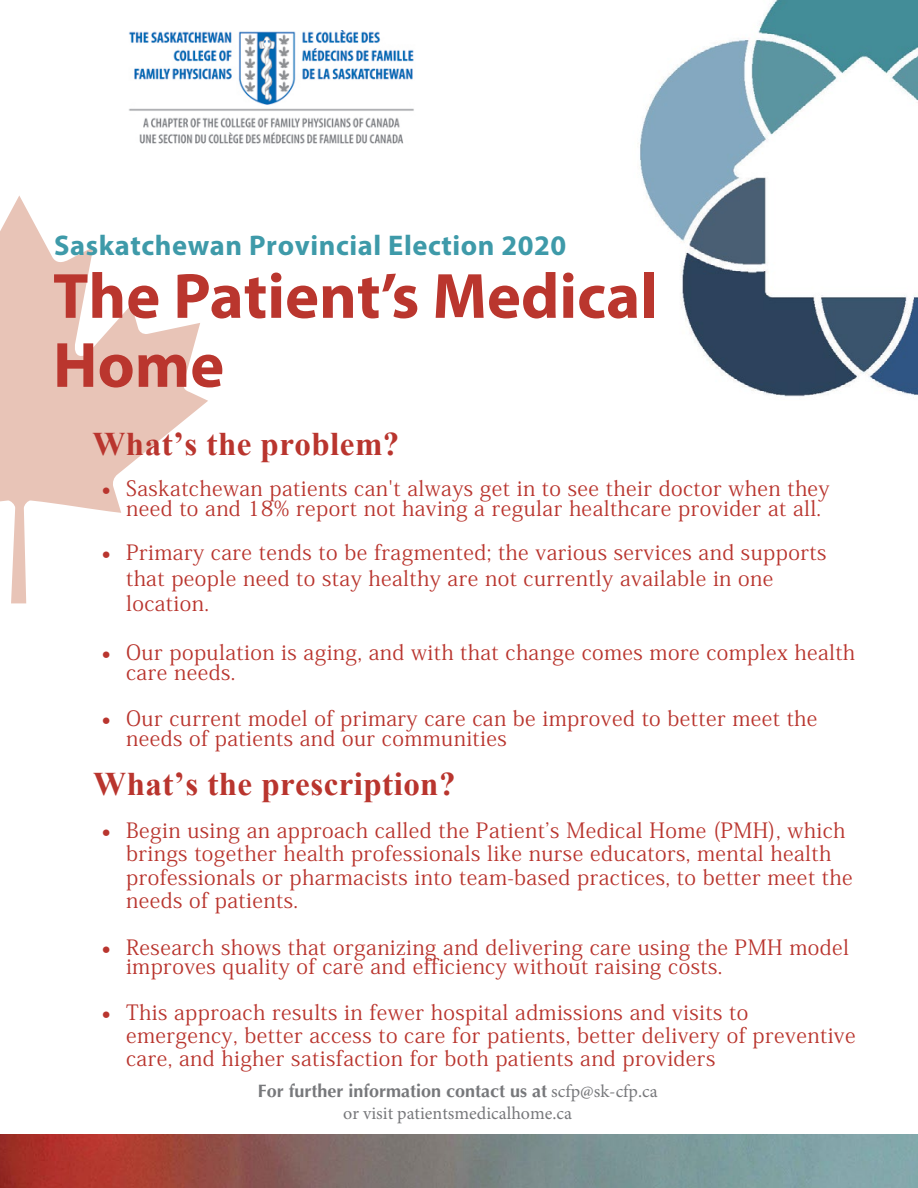
<style>
.page{position:relative;width:918px;height:1188px;background:#fff}
.page>*{position:absolute;margin:0;border:0;box-sizing:border-box;transform-origin:0 0}
.t1{font:700 64.5px/69px "Myriad Pro";color:#ba362e}
.t2{font:700 33px "Times New Roman";letter-spacing:.015em;color:#b9352e}
.t3{font:700 28.5px "Myriad Pro";letter-spacing:.02em;color:#3e9aa9}
.t4{font:21px/20px "Koz Min Pr 6 N";letter-spacing:.02em;color:#b9352e}
.t5{font:700 18px "Optima";color:#77787b}
.t6{font:18px "Minion Pro";color:#77787b}
.s1{font-family:"Minion Pro";font-weight:400}
</style>
<div class="page">
<img style="left:0;top:1134px;width:918px;height:54px">
<svg style="left:0;top:195px;width:208px;height:408px"></svg>
<img style="left:640px;top:0;width:278px;height:397px">
<img style="left:129px;top:31px;width:285px;height:113px">
<h3 class="t3" style="left:54px;top:226px;width:514px">Saskatchewan Provincial Election 2020</h3>
<h1 class="t1" style="left:53px;top:259px;width:606px">The Patient’s Medical<br>Home</h1>
<h2 class="t2" style="left:93px;top:420px;width:308px">What’s the problem?</h2>
<p class="t4" style="left:126px;top:479px;width:705px;text-indent:-24px">• Saskatchewan patients can't always get in to see their doctor when they need to and 18% report not having a regular healthcare provider at all.</p>
<p class="t4" style="left:126px;top:541px;width:702px;line-height:25.2px;text-indent:-24px">• Primary care tends to be fragmented; the various services and supports that people need to stay healthy are not currently available in one location.</p>
<p class="t4" style="left:126px;top:643px;width:731px;text-indent:-24px">• Our population is aging, and with that change comes more complex health care needs.</p>
<p class="t4" style="left:126px;top:709px;width:693px;text-indent:-24px">• Our current model of primary care can be improved to better meet the needs of patients and our communities</p>
<h2 class="t2" style="left:93px;top:760px;width:364px">Whatʼs the prescription?</h2>
<p class="t4" style="left:126px;top:819px;width:728px;line-height:23.4px;text-indent:-24px">• Begin using an approach called the Patientʼs Medical Home (PMH), which brings together health professionals like nurse educators, mental health professionals or pharmacists into team-based practices, to better meet the needs of patients.</p>
<p class="t4" style="left:126px;top:938px;width:724px;line-height:19.5px;text-indent:-24px">• Research shows that organizing and delivering care using the PMH model improves quality of care and efficiency without raising costs.</p>
<p class="t4" style="left:126px;top:1002px;width:731px;line-height:22.6px;text-indent:-24px">• This approach results in fewer hospital admissions and visits to emergency, better access to care for patients, better delivery of preventive care, and higher satisfaction for both patients and providers</p>
<p class="t5" style="left:258px;top:1081px;width:401px">For further information contact us at <span class="s1">scfp@sk-cfp.ca</span></p>
<p class="t6" style="left:343px;top:1101px;width:230px">or visit patientsmedicalhome.ca</p>
</div>
